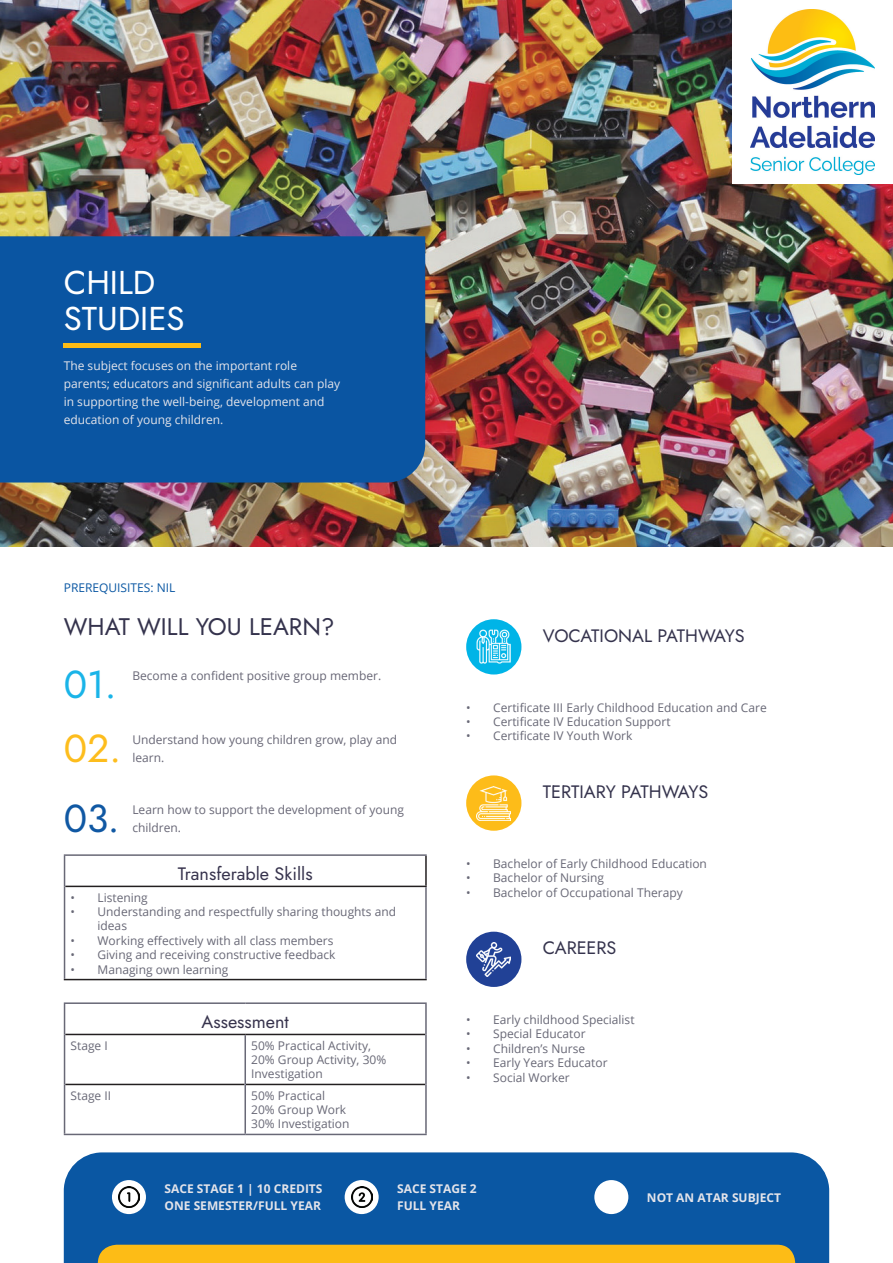
<style>
.page{position:relative;width:893px;height:1263px;background:#fff}
.page>*{position:absolute;margin:0;border:0;box-sizing:border-box;transform-origin:0 0}
.t1{font:39px "Jost";color:#1058a3}
.t2{font:39px "Jost";color:#fdbd1d}
.t3{font:39px "Jost";color:#1ab4e8}
.t4{font:33px/36px "Jost";color:#fff}
.t5{font:24px "Jost";color:#35334d}
.t6{font:18px "Jost";color:#35334d}
.t7{font:18px "Jost";color:#37334d}
.t8{font:12px/14.4px "Open Sans";color:#686876}
.t9{font:12px/18px "Open Sans";color:#e4e4ea}
.t10{font:12px "Open Sans";color:#686776}
.t11{font:700 12px/16.5px "Open Sans";color:#e4e4ea}
.t12{font:12px "Open Sans";color:#0a57a3}
</style>
<div class="page">
<img style="left:0;top:0;width:893px;height:546px">
<div style="left:64px;top:1152px;width:765px;height:111px;background:#0a57a3"></div>
<div style="left:98px;top:1245px;width:697px;height:18px;background:#fdbc16"></div>
<div style="left:0;top:236px;width:425px;height:246px;background:#0a55a2"></div>
<div style="left:64px;top:343px;width:137px;height:5px;background:#fdbc16"></div>
<div style="left:112px;top:1180px;width:34px;height:34px;background:#fff;border-radius:50%"></div>
<img style="left:118px;top:1186px;width:22px;height:22px">
<div style="left:345px;top:1180px;width:34px;height:34px;background:#fff;border-radius:50%"></div>
<img style="left:351px;top:1186px;width:21px;height:22px">
<div style="left:594px;top:1180px;width:34px;height:34px;background:#fff;border-radius:50%"></div>
<div style="left:733px;top:0;width:160px;height:184px;background:#fff"></div>
<img style="left:751px;top:9px;width:124px;height:165px">
<hr style="left:65px;top:1034px;width:180px;height:1px;background:#231f20">
<hr style="left:245px;top:1034px;width:180px;height:1px;background:#231f20">
<hr style="left:65px;top:1084px;width:179px;height:1px;background:#231f20">
<hr style="left:246px;top:1084px;width:179px;height:1px;background:#231f20">
<hr style="left:244px;top:1035px;width:2px;height:49px;background:#686876">
<hr style="left:244px;top:1084px;width:2px;height:50px;background:#686876">
<hr style="left:64px;top:1002px;width:181px;height:2px;background:#686876">
<hr style="left:64px;top:1004px;width:1px;height:30px;background:#686876">
<hr style="left:245px;top:1002px;width:182px;height:2px;background:#686876">
<hr style="left:425px;top:1004px;width:2px;height:30px;background:#686876">
<hr style="left:64px;top:1034px;width:1px;height:50px;background:#686876">
<hr style="left:425px;top:1034px;width:2px;height:50px;background:#686876">
<hr style="left:64px;top:1084px;width:1px;height:50px;background:#686876">
<hr style="left:425px;top:1084px;width:2px;height:50px;background:#686876">
<hr style="left:64px;top:1134px;width:181px;height:1px;background:#686876">
<hr style="left:245px;top:1134px;width:182px;height:1px;background:#686876">
<hr style="left:425px;top:856px;width:2px;height:30px;background:#231f20">
<hr style="left:65px;top:886px;width:362px;height:1px;background:#231f20">
<hr style="left:64px;top:979px;width:363px;height:1px;background:#231f20">
<hr style="left:425px;top:887px;width:2px;height:92px;background:#686876">
<hr style="left:64px;top:854px;width:363px;height:2px;background:#686876">
<hr style="left:64px;top:856px;width:1px;height:30px;background:#686876">
<hr style="left:64px;top:886px;width:1px;height:93px;background:#686876">
<div style="left:466px;top:775px;width:55px;height:56px;background:#fdbc19;border-radius:50%"></div>
<img style="left:477px;top:786px;width:34px;height:34px">
<div style="left:466px;top:619px;width:55px;height:55px;background:#00b4e7;border-radius:50%"></div>
<img style="left:477px;top:630px;width:34px;height:34px">
<div style="left:466px;top:932px;width:55px;height:55px;background:#214196;border-radius:50%"></div>
<img style="left:477px;top:942px;width:34px;height:34px">
<h2 class="t4" style="left:64px;top:264px;width:122px">CHILD<br>STUDIES</h2>
<p class="t9" style="left:64px;top:357px;width:278px">The subject focuses on the important role parents; educators and significant adults can play in supporting the well-being, development and education of young children.</p>
<p class="t12" style="left:64px;top:579px;width:113px">PREREQUISITES: NIL</p>
<h3 class="t5" style="left:64px;top:610px;width:272px">WHAT WILL YOU LEARN?</h3>
<h1 class="t3" style="left:64px;top:658px;width:54px">01.</h1>
<h1 class="t2" style="left:64px;top:722px;width:59px">02.</h1>
<p class="t10" style="left:132px;top:668px;width:250px">Become a confident positive group member.</p>
<p class="t10" style="left:132px;top:732px;width:266px">Understand how young children grow, play and</p>
<p class="t10" style="left:132px;top:750px;width:33px">learn.</p>
<h1 class="t1" style="left:64px;top:792px;width:57px">03.</h1>
<p class="t10" style="left:132px;top:802px;width:273px">Learn how to support the development of young</p>
<p class="t10" style="left:132px;top:820px;width:50px">children.</p>
<h3 class="t7" style="left:178px;top:862px;width:136px">Transferable Skills</h3>
<p class="t8" style="left:71px;top:890px;width:79px">• Listening</p>
<p class="t8" style="left:98px;top:904px;width:300px;text-indent:-27px">• Understanding and respectfully sharing thoughts and ideas</p>
<p class="t8" style="left:71px;top:933px;width:264px">• Working effectively with all class members</p>
<p class="t8" style="left:71px;top:947px;width:266px">• Giving and receiving constructive feedback</p>
<p class="t8" style="left:71px;top:962px;width:159px">• Managing own learning</p>
<h3 class="t7" style="left:202px;top:1010px;width:89px">Assessment</h3>
<p class="t8" style="left:71px;top:1038px;width:39px">Stage I</p>
<p class="t8" style="left:251px;top:1038px;width:137px">50% Practical Activity,<br>20% Group Activity, 30%<br>Investigation</p>
<p class="t8" style="left:71px;top:1088px;width:42px">Stage II</p>
<p class="t8" style="left:251px;top:1088px;width:100px">50% Practical<br>20% Group Work<br>30% Investigation</p>
<h3 class="t6" style="left:543px;top:623px;width:203px">VOCATIONAL PATHWAYS</h3>
<p class="t8" style="left:466px;top:700px;width:302px">• Certificate III Early Childhood Education and Care</p>
<p class="t8" style="left:466px;top:714px;width:206px">• Certificate IV Education Support</p>
<p class="t8" style="left:466px;top:728px;width:168px">• Certificate IV Youth Work</p>
<h3 class="t6" style="left:543px;top:779px;width:167px">TERTIARY PATHWAYS</h3>
<p class="t8" style="left:466px;top:856px;width:242px">• Bachelor of Early Childhood Education</p>
<p class="t8" style="left:466px;top:870px;width:140px">• Bachelor of Nursing</p>
<p class="t8" style="left:466px;top:885px;width:218px">• Bachelor of Occupational Therapy</p>
<h3 class="t6" style="left:543px;top:935px;width:75px">CAREERS</h3>
<p class="t8" style="left:466px;top:1012px;width:170px">• Early childhood Specialist</p>
<p class="t8" style="left:466px;top:1026px;width:121px">• Special Educator</p>
<p class="t8" style="left:466px;top:1041px;width:121px">• Children’s Nurse</p>
<p class="t8" style="left:466px;top:1055px;width:143px">• Early Years Educator</p>
<p class="t8" style="left:466px;top:1070px;width:105px">• Social Worker</p>
<p class="t11" style="left:165px;top:1180px;width:160px">SACE STAGE 1 | 10 CREDITS<br>ONE SEMESTER/FULL YEAR</p>
<p class="t11" style="left:397px;top:1180px;width:81px">SACE STAGE 2<br>FULL YEAR</p>
<p class="t11" style="left:647px;top:1189px;width:136px">NOT AN ATAR SUBJECT</p>
</div>
